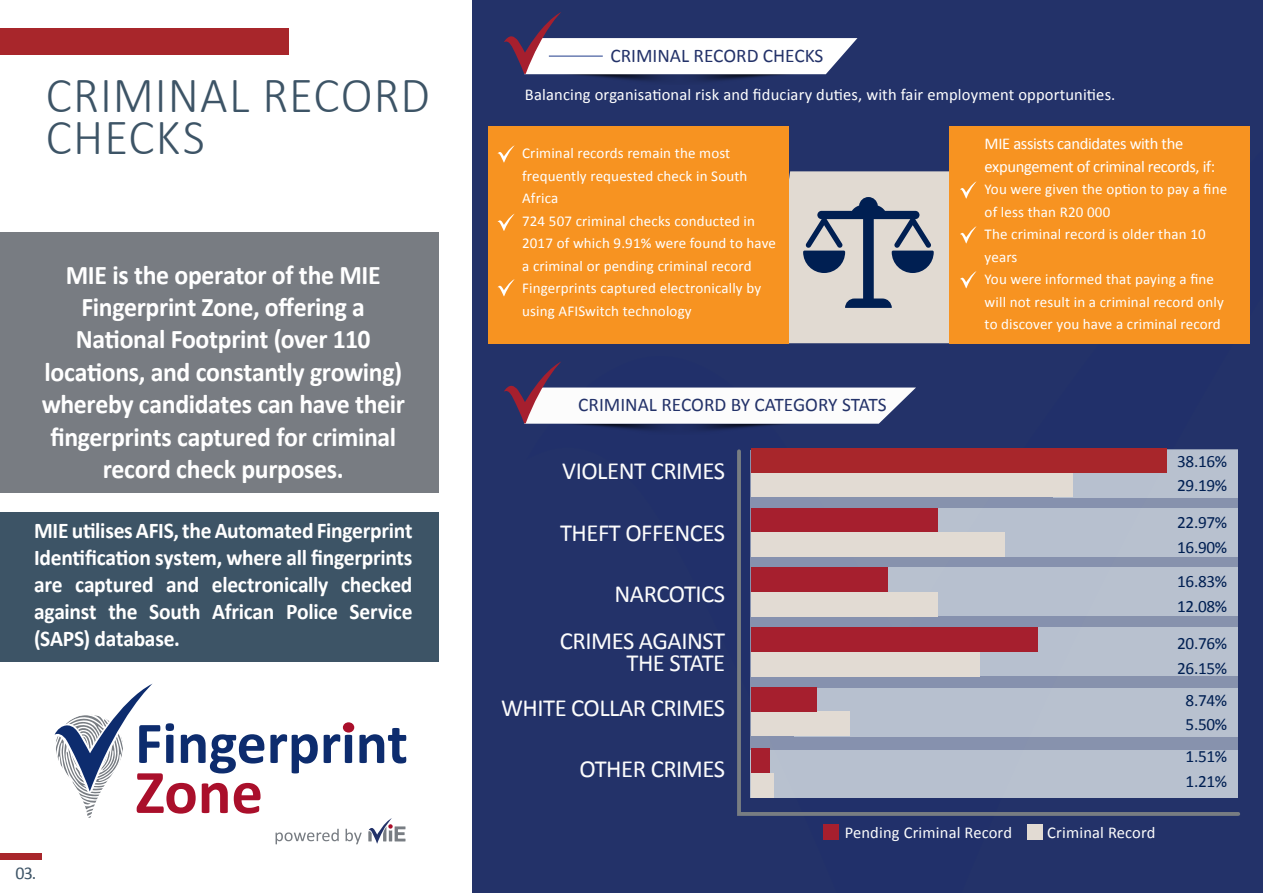
<style>
.page{position:relative;width:1263px;height:893px;background:#fff}
.page>*{position:absolute;margin:0;border:0;box-sizing:border-box;transform-origin:0 0}
.t1{font:300 51px/42.5px "Calibri";letter-spacing:.02em;color:#3d5466;scale:.96 1}
.t2{font:700 27px/32.4px "Calibri";letter-spacing:-.015em;color:#fff;text-align:center;scale:.96 1}
.t3{font:24.6px/46.8px "Calibri";letter-spacing:-.02em;color:#fcfcfc;text-align:right}
.t4{font:700 22.5px/27px "Calibri";letter-spacing:-.01em;color:#fff;text-align:justify;scale:.96 1}
.t5{font:19.35px "Calibri";color:#233269}
.t6{font:18px "Calibri";color:#3d5466}
.t7{font:17.25px/24.6px "Calibri";letter-spacing:-.02em;color:#001f52}
.t8{font:16.5px "Calibri";letter-spacing:.005em;color:#fff}
.t9{font:16.5px/22.5px "Calibri";letter-spacing:-.02em;color:#fff}
.t10{font:16.5px "Calibri";letter-spacing:.01em;color:#fcfcfc}
.t11{font:15px/22.5px "Calibri";letter-spacing:.01em;color:#fff}
</style>
<div class="page">
<div style="left:472px;top:0;width:791px;height:893px;background:#233269"></div>
<div style="left:0;top:28px;width:289px;height:26px;background:#a8262b"></div>
<img style="left:549px;top:74px;width:260px;height:7px">
<svg style="left:504px;top:12px;width:353px;height:62px"></svg>
<hr style="left:549px;top:56px;width:54px;height:1px;background:#253f8e">
<div style="left:488px;top:126px;width:301px;height:217px;background:#f79321"></div>
<div style="left:949px;top:126px;width:301px;height:217px;background:#f79321"></div>
<svg style="left:497px;top:145px;width:18px;height:17px"></svg>
<svg style="left:497px;top:214px;width:18px;height:17px"></svg>
<svg style="left:497px;top:279px;width:18px;height:17px"></svg>
<svg style="left:789px;top:171px;width:188px;height:172px;background:#c4b5a6"></svg>
<svg style="left:737px;top:448px;width:503px;height:368px;background:#9ea7bc"></svg>
<div style="left:751px;top:652px;width:229px;height:24px;background:#e2dbd3"></div>
<div style="left:751px;top:627px;width:287px;height:25px;background:#a61f2e"></div>
<div style="left:751px;top:473px;width:321px;height:24px;background:#e2dbd3"></div>
<div style="left:751px;top:449px;width:416px;height:24px;background:#a8262b"></div>
<div style="left:751px;top:508px;width:187px;height:24px;background:#a61f2e"></div>
<div style="left:751px;top:532px;width:254px;height:25px;background:#e2dbd3"></div>
<div style="left:751px;top:592px;width:187px;height:25px;background:#e2dbd3"></div>
<div style="left:751px;top:568px;width:137px;height:24px;background:#a61f2e"></div>
<div style="left:751px;top:712px;width:99px;height:24px;background:#e2dbd3"></div>
<div style="left:751px;top:687px;width:66px;height:25px;background:#a61f2e"></div>
<div style="left:751px;top:773px;width:23px;height:24px;background:#e2dbd3"></div>
<div style="left:751px;top:748px;width:19px;height:25px;background:#a61f2e"></div>
<svg style="left:504px;top:361px;width:412px;height:63px"></svg>
<div style="left:823px;top:824px;width:15px;height:15px;background:#a61f2e"></div>
<div style="left:1028px;top:824px;width:15px;height:15px;background:#e2dbd3"></div>
<div style="left:0;top:853px;width:41px;height:6px;background:#a8262b"></div>
<div style="left:0;top:232px;width:439px;height:261px;background:#787c82"></div>
<div style="left:0;top:512px;width:439px;height:149px;background:#3d5466"></div>
<svg style="left:270px;top:734px;width:48px;height:39px"></svg>
<svg style="left:324px;top:723px;width:29px;height:40px"></svg>
<svg style="left:359px;top:728px;width:47px;height:35px"></svg>
<svg style="left:54px;top:684px;width:210px;height:134px"></svg>
<div style="left:343px;top:722px;width:11px;height:11px;background:#aa0f2b;border-radius:50%"></div>
<svg style="left:276px;top:829px;width:63px;height:15px"></svg>
<svg style="left:346px;top:829px;width:16px;height:15px"></svg>
<svg style="left:368px;top:818px;width:37px;height:26px"></svg>
<h1 class="t1" style="left:46px;top:73px;width:402px">CRIMINAL RECORD<br>CHECKS</h1>
<h2 class="t2" style="left:42px;top:258px;width:380px">MIE is the operator of the MIE<br>Fingerprint Zone, offering a<br>National Footprint (over 110 locations, and constantly growing) whereby candidates can have their fingerprints captured for criminal record check purposes.</h2>
<h3 class="t4" style="left:34px;top:516px;width:396px">MIE utilises AFIS, the Automated Fingerprint Identification system, where all fingerprints are captured and electronically checked against the South African Police Service (SAPS) database.</h3>
<p class="t6" style="left:15px;top:861px;width:23px">03.</p>
<p class="t5" style="left:610px;top:42px;width:215px">CRIMINAL RECORD CHECKS</p>
<p class="t8" style="left:525px;top:83px;width:592px">Balancing organisational risk and fiduciary duties, with fair employment opportunities.</p>
<p class="t11" style="left:522px;top:142px;width:255px">Criminal records remain the most frequently requested check in South<br>Africa<br>724 507 criminal checks conducted in<br>2017 of which 9.91% were found to have a criminal or pending criminal record<br>Fingerprints captured electronically by using AFISwitch technology</p>
<p class="t9" style="left:985px;top:132px;width:232px">MIE assists candidates with the expungement of criminal records, if:</p>
<p class="t11" style="left:985px;top:178px;width:244px">You were given the option to pay a fine of less than R20 000<br>The criminal record is older than 10 years<br>You were informed that paying a fine will not result in a criminal record only to discover you have a criminal record</p>
<p class="t5" style="left:578px;top:392px;width:310px">CRIMINAL RECORD BY CATEGORY STATS</p>
<h3 class="t3" style="left:562px;top:447px;width:164px">VIOLENT CRIMES</h3>
<h3 class="t3" style="left:560px;top:508px;width:167px">THEFT OFFENCES</h3>
<h3 class="t3" style="left:560px;top:570px;width:167px">NARCOTICS<br>CRIMES AGAINST</h3>
<h3 class="t3" style="left:501px;top:640px;width:226px;line-height:44.4px">THE STATE<br>WHITE COLLAR CRIMES</h3>
<h3 class="t3" style="left:580px;top:745px;width:147px">OTHER CRIMES</h3>
<p class="t10" style="left:845px;top:821px;width:169px">Pending Criminal Record</p>
<p class="t10" style="left:1047px;top:821px;width:110px">Criminal Record</p>
<p class="t7" style="left:1177px;top:448px;width:51px">38.16%<br>29.19%</p>
<p class="t7" style="left:1177px;top:510px;width:51px">22.97%<br>16.90%</p>
<p class="t7" style="left:1177px;top:569px;width:51px">16.83%<br>12.08%</p>
<p class="t7" style="left:1177px;top:630px;width:51px">20.76%<br>26.15%</p>
<p class="t7" style="left:1185px;top:687px;width:43px">8.74%<br>5.50%</p>
<p class="t7" style="left:1185px;top:744px;width:43px">1.51%<br>1.21%</p>
</div>
